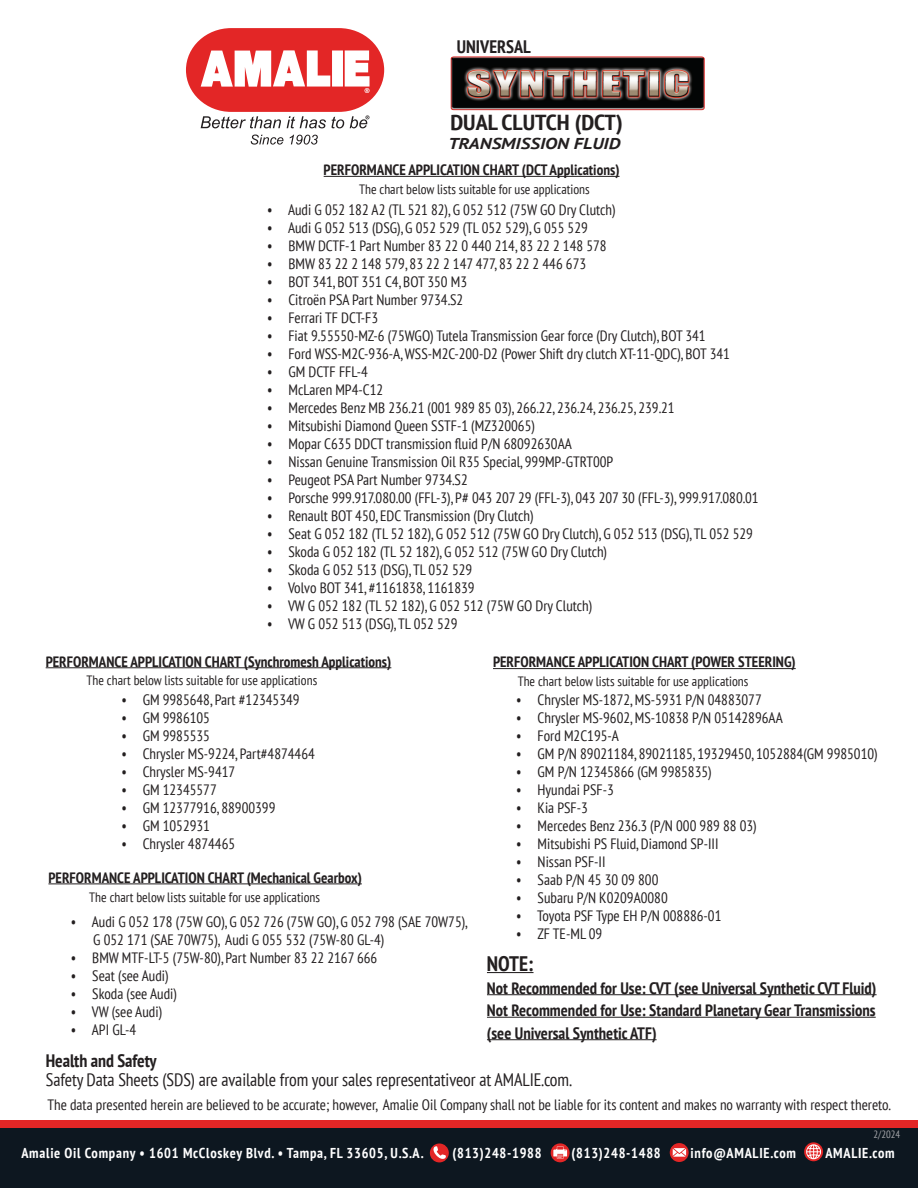
<style>
.page{position:relative;width:918px;height:1188px;background:#fff}
.page>*{position:absolute;margin:0;border:0;box-sizing:border-box;transform-origin:0 0}
.t1{font:700 condensed 21.75px "PT Sans";color:#231f20;scale:1.11 1}
.t2{font:700 condensed 21px "PT Sans";color:#231f20}
.t3{font:700 condensed 18.15px "PT Sans";color:#231f20}
.t4{font:condensed 18px "PT Sans";letter-spacing:-.005em;color:#231f20}
.t5{font:700 condensed 18px "PT Sans";letter-spacing:-.005em;color:#231f20}
.t6{font:700 condensed 16.5px/22.5px "PT Sans";color:#231f20;text-align:justify}
.t7{font:italic 700 15.75px "PT Sans";color:#231f20;scale:1.19 1}
.t8{font:condensed 15px/18px "PT Sans";color:#231f20}
.t9{font:700 condensed 15px "PT Sans";color:#231f20}
.t10{font:700 condensed 14.25px "PT Sans";letter-spacing:.05em;color:#fff}
.t11{font:condensed 13.5px "PT Sans";color:#231f20}
.t12{font:condensed 10.5px "PT Sans";color:#a4a5a9}
</style>
<div class="page">
<div style="left:0;top:1123px;width:918px;height:65px;background:#0d1720"></div>
<div style="left:0;top:1120px;width:918px;height:7px;background:#e32626"></div>
<svg style="left:430px;top:1143px;width:19px;height:19px"></svg>
<svg style="left:432px;top:1146px;width:14px;height:13px"></svg>
<svg style="left:551px;top:1143px;width:19px;height:19px"></svg>
<svg style="left:553px;top:1147px;width:14px;height:12px"></svg>
<svg style="left:670px;top:1143px;width:19px;height:19px"></svg>
<svg style="left:673px;top:1148px;width:13px;height:9px"></svg>
<svg style="left:804px;top:1142px;width:19px;height:19px"></svg>
<svg style="left:806px;top:1144px;width:15px;height:15px"></svg>
<hr style="left:324px;top:176px;width:296px;height:1px;background:#231f20">
<hr style="left:46px;top:667px;width:345px;height:1px;background:#231f20">
<hr style="left:48px;top:884px;width:314px;height:1px;background:#231f20">
<hr style="left:487px;top:972px;width:47px;height:1px;background:#231f20">
<hr style="left:487px;top:994px;width:390px;height:1px;background:#231f20">
<hr style="left:487px;top:1017px;width:389px;height:1px;background:#231f20">
<hr style="left:487px;top:1039px;width:170px;height:1px;background:#231f20">
<hr style="left:493px;top:668px;width:303px;height:1px;background:#231f20">
<img style="left:450px;top:56px;width:255px;height:55px">
<svg style="left:186px;top:28px;width:198px;height:100px"></svg>
<svg style="left:251px;top:135px;width:32px;height:10px"></svg>
<svg style="left:290px;top:135px;width:28px;height:10px"></svg>
<p class="t3" style="left:457px;top:34px;width:75px">UNIVERSAL</p>
<h1 class="t1" style="left:450px;top:108px;width:157px">DUAL CLUTCH (DCT)</h1>
<p class="t7" style="left:448px;top:133px;width:146px">TRANSMISSION FLUID</p>
<p class="t9" style="left:324px;top:160px;width:297px">PERFORMANCE APPLICATION CHART (DCT Applications)</p>
<p class="t11" style="left:359px;top:181px;width:232px">The chart below lists suitable for use applications</p>
<p class="t8" style="left:267px;top:201px;width:350px">• Audi G 052 182 A2 (TL 521 82), G 052 512 (75W GO Dry Clutch)</p>
<p class="t8" style="left:267px;top:219px;width:322px">• Audi G 052 513 (DSG), G 052 529 (TL 052 529), G 055 529</p>
<p class="t8" style="left:267px;top:237px;width:341px">• BMW DCTF-1 Part Number 83 22 0 440 214, 83 22 2 148 578</p>
<p class="t8" style="left:267px;top:255px;width:321px">• BMW 83 22 2 148 579, 83 22 2 147 477, 83 22 2 446 673</p>
<p class="t8" style="left:267px;top:273px;width:202px">• BOT 341, BOT 351 C4, BOT 350 M3</p>
<p class="t8" style="left:267px;top:291px;width:198px">• Citroën PSA Part Number 9734.S2</p>
<p class="t8" style="left:267px;top:309px;width:113px">• Ferrari TF DCT-F3</p>
<p class="t8" style="left:267px;top:327px;width:440px">• Fiat 9.55550-MZ-6 (75WGO) Tutela Transmission Gear force (Dry Clutch), BOT 341</p>
<p class="t8" style="left:267px;top:345px;width:464px">• Ford WSS-M2C-936-A, WSS-M2C-200-D2 (Power Shift dry clutch XT-11-QDC), BOT 341</p>
<p class="t8" style="left:267px;top:363px;width:102px">• GM DCTF FFL-4</p>
<p class="t8" style="left:267px;top:381px;width:118px">• McLaren MP4-C12</p>
<p class="t8" style="left:267px;top:399px;width:409px">• Mercedes Benz MB 236.21 (001 989 85 03), 266.22, 236.24, 236.25, 239.21</p>
<p class="t8" style="left:267px;top:417px;width:269px">• Mitsubishi Diamond Queen SSTF-1 (MZ320065)</p>
<p class="t8" style="left:267px;top:435px;width:306px">• Mopar C635 DDCT transmission fluid P/N 68092630AA</p>
<p class="t8" style="left:267px;top:453px;width:348px">• Nissan Genuine Transmission Oil R35 Special, 999MP-GTRT00P</p>
<p class="t8" style="left:267px;top:471px;width:202px">• Peugeot PSA Part Number 9734.S2</p>
<p class="t8" style="left:267px;top:489px;width:493px">• Porsche 999.917.080.00 (FFL-3), P# 043 207 29 (FFL-3), 043 207 30 (FFL-3), 999.917.080.01</p>
<p class="t8" style="left:267px;top:507px;width:268px">• Renault BOT 450, EDC Transmission (Dry Clutch)</p>
<p class="t8" style="left:267px;top:525px;width:487px">• Seat G 052 182 (TL 52 182), G 052 512 (75W GO Dry Clutch), G 052 513 (DSG), TL 052 529</p>
<p class="t8" style="left:267px;top:543px;width:342px">• Skoda G 052 182 (TL 52 182), G 052 512 (75W GO Dry Clutch)</p>
<p class="t8" style="left:267px;top:561px;width:207px">• Skoda G 052 513 (DSG), TL 052 529</p>
<p class="t8" style="left:267px;top:579px;width:209px">• Volvo BOT 341, #1161838, 1161839</p>
<p class="t8" style="left:267px;top:597px;width:327px">• VW G 052 182 (TL 52 182), G 052 512 (75W GO Dry Clutch)</p>
<p class="t8" style="left:267px;top:615px;width:192px">• VW G 052 513 (DSG), TL 052 529</p>
<p class="t9" style="left:46px;top:651px;width:347px">PERFORMANCE APPLICATION CHART (Synchromesh Applications)</p>
<p class="t11" style="left:87px;top:672px;width:232px">The chart below lists suitable for use applications</p>
<p class="t8" style="left:121px;top:691px;width:180px">• GM 9985648, Part #12345349</p>
<p class="t8" style="left:121px;top:709px;width:90px">• GM 9986105</p>
<p class="t8" style="left:121px;top:727px;width:90px">• GM 9985535</p>
<p class="t8" style="left:121px;top:745px;width:195px">• Chrysler MS-9224, Part#4874464</p>
<p class="t8" style="left:121px;top:763px;width:115px">• Chrysler MS-9417</p>
<p class="t8" style="left:121px;top:781px;width:97px">• GM 12345577</p>
<p class="t8" style="left:121px;top:799px;width:156px">• GM 12377916, 88900399</p>
<p class="t8" style="left:121px;top:817px;width:90px">• GM 1052931</p>
<p class="t8" style="left:121px;top:835px;width:115px">• Chrysler 4874465</p>
<p class="t9" style="left:48px;top:868px;width:315px">PERFORMANCE APPLICATION CHART (Mechanical Gearbox)</p>
<p class="t11" style="left:89px;top:888px;width:232px">The chart below lists suitable for use applications</p>
<p class="t8" style="left:93px;top:912px;width:376px;text-indent:-22px">• Audi G 052 178 (75W GO), G 052 726 (75W GO), G 052 798 (SAE 70W75),<br>G 052 171 (SAE 70W75), Audi G 055 532 (75W-80 GL-4)</p>
<p class="t8" style="left:71px;top:948px;width:308px">• BMW MTF-LT-5 (75W-80), Part Number 83 22 2167 666</p>
<p class="t8" style="left:71px;top:966px;width:99px">• Seat (see Audi)</p>
<p class="t8" style="left:71px;top:984px;width:108px">• Skoda (see Audi)</p>
<p class="t8" style="left:71px;top:1002px;width:93px">• VW (see Audi)</p>
<p class="t8" style="left:71px;top:1020px;width:67px">• API GL-4</p>
<p class="t9" style="left:493px;top:652px;width:304px">PERFORMANCE APPLICATION CHART (POWER STEERING)</p>
<p class="t11" style="left:518px;top:673px;width:232px">The chart below lists suitable for use applications</p>
<p class="t8" style="left:516px;top:691px;width:247px">• Chrysler MS-1872, MS-5931 P/N 04883077</p>
<p class="t8" style="left:516px;top:709px;width:268px">• Chrysler MS-9602, MS-10838 P/N 05142896AA</p>
<p class="t8" style="left:516px;top:727px;width:104px">• Ford M2C195-A</p>
<p class="t8" style="left:516px;top:745px;width:363px">• GM P/N 89021184, 89021185, 19329450, 1052884(GM 9985010)</p>
<p class="t8" style="left:516px;top:763px;width:197px">• GM P/N 12345866 (GM 9985835)</p>
<p class="t8" style="left:516px;top:781px;width:99px">• Hyundai PSF-3</p>
<p class="t8" style="left:516px;top:799px;width:73px">• Kia PSF-3</p>
<p class="t8" style="left:516px;top:817px;width:242px">• Mercedes Benz 236.3 (P/N 000 989 88 03)</p>
<p class="t8" style="left:516px;top:835px;width:204px">• Mitsubishi PS Fluid, Diamond SP-III</p>
<p class="t8" style="left:516px;top:853px;width:91px">• Nissan PSF-II</p>
<p class="t8" style="left:516px;top:871px;width:144px">• Saab P/N 45 30 09 800</p>
<p class="t8" style="left:516px;top:889px;width:153px">• Subaru P/N K0209A0080</p>
<p class="t8" style="left:516px;top:907px;width:207px">• Toyota PSF Type EH P/N 008886-01</p>
<p class="t8" style="left:516px;top:925px;width:88px">• ZF TE-ML 09</p>
<h2 class="t2" style="left:487px;top:950px;width:48px">NOTE:</h2>
<p class="t6" style="left:487px;top:976px;width:391px">Not Recommended for Use: CVT (see Universal Synthetic CVT Fluid)<br>Not Recommended for Use: Standard Planetary Gear Transmissions (see Universal Synthetic ATF)</p>
<p class="t5" style="left:46px;top:1049px;width:112px">Health and Safety</p>
<p class="t4" style="left:46px;top:1069px;width:527px">Safety Data Sheets (SDS) are available from your sales representativeor at AMALIE.com.</p>
<p class="t8" style="left:47px;top:1095px;width:845px">The data presented herein are believed to be accurate; however, Amalie Oil Company shall not be liable for its content and makes no warranty with respect thereto.</p>
<p class="t12" style="left:874px;top:1128px;width:28px">2/2024</p>
<p class="t10" style="left:21px;top:1144px;width:403px">Amalie Oil Company • 1601 McCloskey Blvd. • Tampa, FL 33605, U.S.A.</p>
<p class="t10" style="left:452px;top:1143px;width:91px">(813)248-1988</p>
<p class="t10" style="left:572px;top:1143px;width:91px">(813)248-1488</p>
<p class="t10" style="left:691px;top:1143px;width:107px">info@AMALIE.com</p>
<p class="t10" style="left:825px;top:1143px;width:71px">AMALIE.com</p>
</div>
